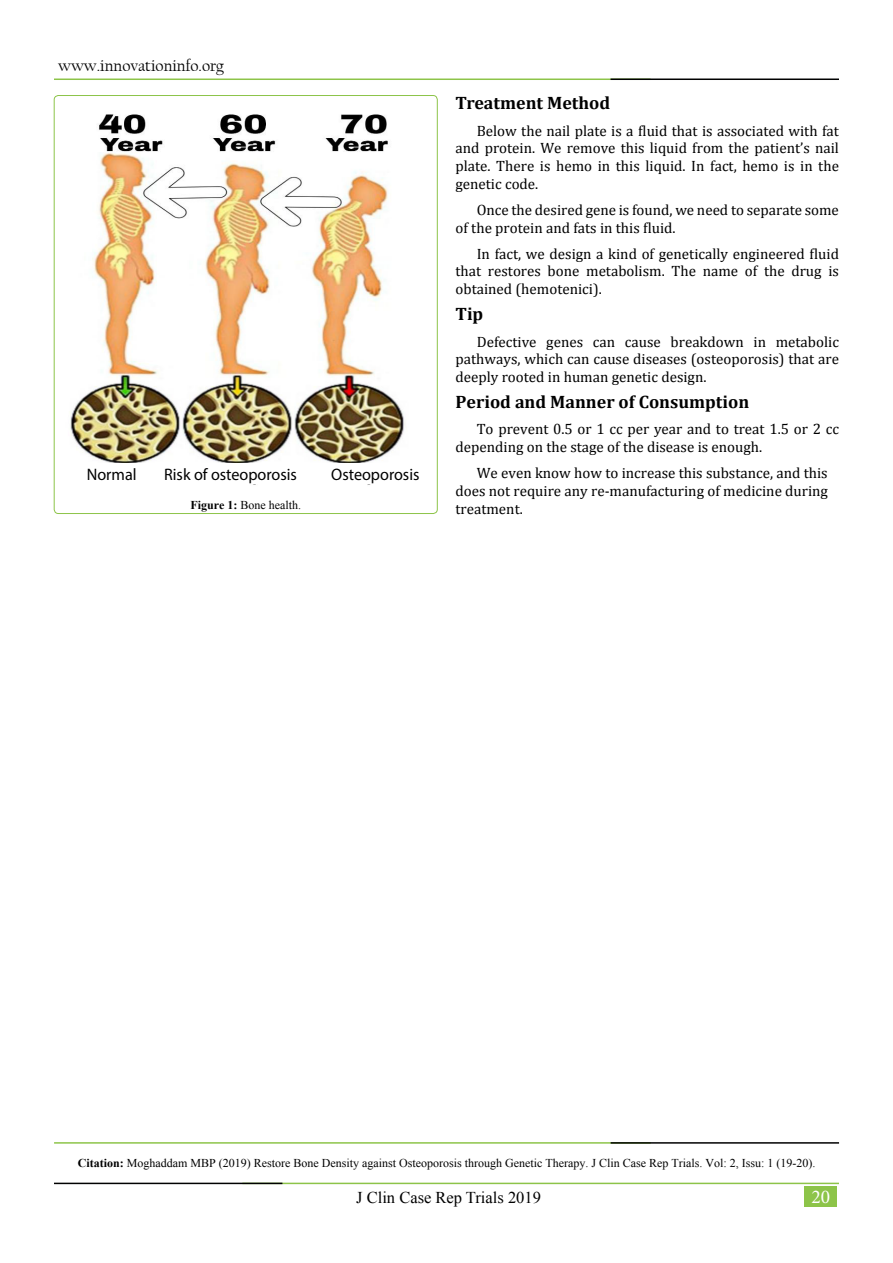
<style>
.page{position:relative;width:893px;height:1263px;background:#fff}
.page>*{position:absolute;margin:0;border:0;box-sizing:border-box;transform-origin:0 0}
.t1{font:19.5px "Minion Pro";color:#fff}
.t2{font:700 18px "Cambria";color:#000}
.t3{font:16.65px "Myriad Pro";color:#000}
.t4{font:16.5px "Californian FB";color:#000}
.t5{font:16.5px "Times New Roman";color:#000}
.t6{font:15px/17.7px "Cambria";color:#000;text-align:justify}
.t7{font:12px "Times New Roman";color:#000}
.s1{font-weight:700}
</style>
<div class="page">
<div style="left:804px;top:1187px;width:33px;height:20px;background:#8dc449"></div>
<hr style="left:54px;top:79px;width:597px;height:1px;background:#8dc449">
<hr style="left:610px;top:79px;width:229px;height:1px;background:#000101">
<hr style="left:242px;top:1183px;width:597px;height:1px;background:#8dc449">
<hr style="left:54px;top:1183px;width:228px;height:1px;background:#000101">
<hr style="left:54px;top:1142px;width:597px;height:2px;background:#8dc449">
<hr style="left:611px;top:1142px;width:228px;height:2px;background:#000101">
<img style="left:70px;top:114px;width:335px;height:371px">
<div style="left:79px;top:463px;width:347px;height:21px;background:#fff"></div>
<p class="t4" style="left:58px;top:57px;width:167px">www.innovationinfo.org</p>
<p class="t3" style="left:87px;top:464px;width:51px">Normal</p>
<p class="t3" style="left:164px;top:464px;width:135px">Risk of osteoporosis</p>
<p class="t3" style="left:331px;top:464px;width:90px">Osteoporosis</p>
<p class="t7" style="left:190px;top:497px;width:112px"><span class="s1">Figure 1:</span> Bone health.</p>
<p class="t2" style="left:455px;top:90px;width:156px">Treatment Method</p>
<p class="t6" style="left:455px;top:121px;width:385px;text-indent:21px">Below the nail plate is a fluid that is associated with fat and protein. We remove this liquid from the patient’s nail plate. There is hemo in this liquid. In fact, hemo is in the genetic code.</p>
<p class="t6" style="left:455px;top:201px;width:385px;text-indent:21px">Once the desired gene is found, we need to separate some of the protein and fats in this fluid.</p>
<p class="t6" style="left:455px;top:245px;width:385px;text-indent:21px">In fact, we design a kind of genetically engineered fluid that restores bone metabolism. The name of the drug is obtained (hemotenici).</p>
<p class="t2" style="left:455px;top:301px;width:29px">Tip</p>
<p class="t6" style="left:455px;top:333px;width:385px;text-indent:21px">Defective genes can cause breakdown in metabolic pathways, which can cause diseases (osteoporosis) that are deeply rooted in human genetic design.</p>
<p class="t2" style="left:455px;top:389px;width:295px">Period and Manner of Consumption</p>
<p class="t6" style="left:455px;top:420px;width:385px;text-indent:21px">To prevent 0.5 or 1 cc per year and to treat 1.5 or 2 cc depending on the stage of the disease is enough.</p>
<p class="t6" style="left:455px;top:464px;width:374px;text-indent:21px">We even know how to increase this substance, and this does not require any re-manufacturing of medicine during treatment.</p>
<p class="t7" style="left:78px;top:1155px;width:739px"><span class="s1">Citation:</span> Moghaddam MBP (2019) Restore Bone Density against Osteoporosis through Genetic Therapy. J Clin Case Rep Trials. Vol: 2, Issu: 1 (19-20).</p>
<p class="t5" style="left:356px;top:1186px;width:186px">J Clin Case Rep Trials 2019</p>
<h1 class="t1" style="left:811px;top:1183px;width:20px">20</h1>
</div>
